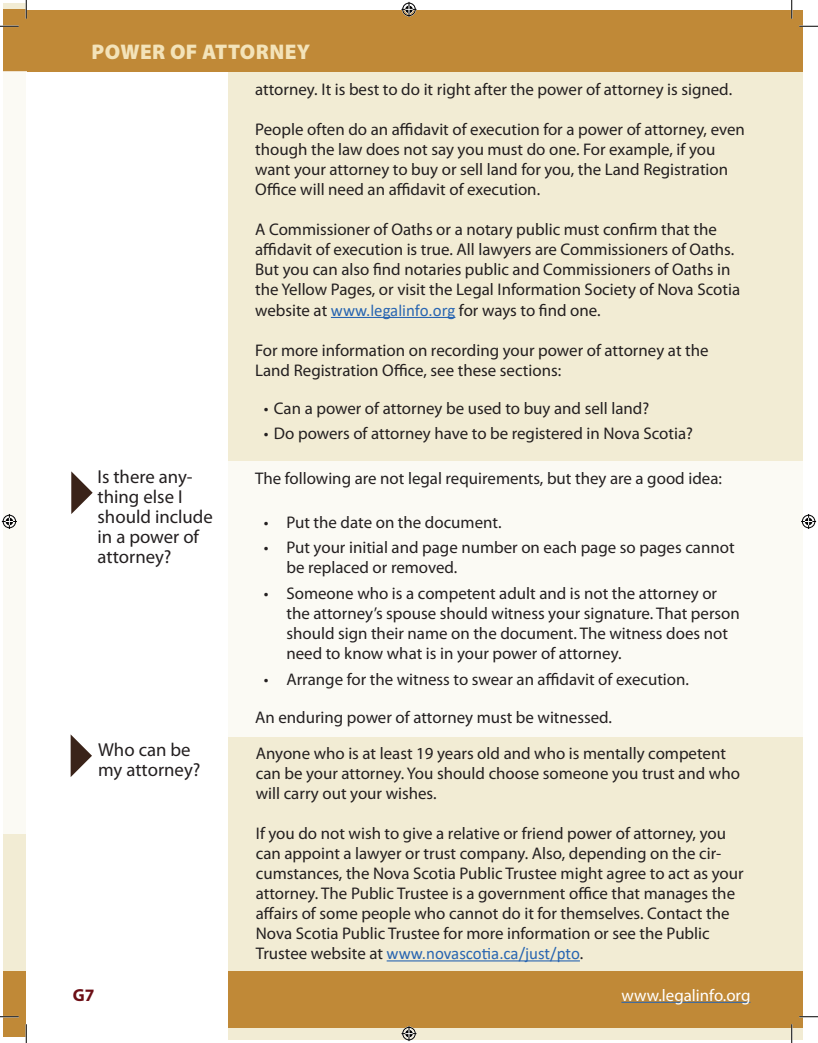
<style>
.page{position:relative;width:818px;height:1043px;background:#fff}
.page>*{position:absolute;margin:0;border:0;box-sizing:border-box;transform-origin:0 0}
.t1{font:900 21.25px "Myriad Pro";letter-spacing:.02em;color:#f3e3b9}
.t2{font:18.75px/20px "Myriad Pro";color:#231f20}
.t3{font:700 17.5px "Myriad Pro";color:#6c0e15}
.Tab_1{font:16.88px/20px "Myriad Pro";color:#231f20}
.t4{font:16.88px "Myriad Pro";color:#fff}
.s1{font-family:"Calibri";color:#2865b1}
</style>
<div class="page">
<div style="left:229px;top:26px;width:573px;height:1013px;background:#f2ecd4"></div>
<div style="left:4px;top:4px;width:22px;height:1012px;background:#f2ecd4"></div>
<div style="left:4px;top:9px;width:22px;height:62px;background:#c08937"></div>
<div style="left:4px;top:971px;width:22px;height:65px;background:#c08937"></div>
<div style="left:26px;top:10px;width:776px;height:61px;background:#c08937"></div>
<div style="left:229px;top:971px;width:573px;height:57px;background:#c08937"></div>
<hr style="left:621px;top:1001px;width:129px;height:1px;background:#2865b1">
<div style="left:4px;top:71px;width:22px;height:763px;background:#fbfaf4"></div>
<div style="left:218px;top:461px;width:584px;height:275px;background:#fbfaf4"></div>
<svg style="left:71px;top:471px;width:22px;height:43px"></svg>
<svg style="left:71px;top:735px;width:21px;height:42px"></svg>
<hr style="left:386px;top:960px;width:194px;height:1px;background:#2865b1">
<hr style="left:331px;top:317px;width:124px;height:1px;background:#2865b1">
<svg style="left:0;top:25px;width:19px;height:2px"></svg>
<svg style="left:799px;top:25px;width:19px;height:2px"></svg>
<svg style="left:0;top:1015px;width:19px;height:2px"></svg>
<svg style="left:799px;top:1015px;width:19px;height:2px"></svg>
<svg style="left:25px;top:0;width:2px;height:19px"></svg>
<svg style="left:25px;top:1024px;width:2px;height:18px"></svg>
<svg style="left:791px;top:0;width:1px;height:19px"></svg>
<svg style="left:790px;top:1024px;width:2px;height:18px"></svg>
<svg style="left:401px;top:2px;width:15px;height:15px"></svg>
<svg style="left:401px;top:1026px;width:15px;height:15px"></svg>
<svg style="left:2px;top:514px;width:15px;height:15px"></svg>
<svg style="left:801px;top:514px;width:15px;height:15px"></svg>
<p class="t1" style="left:91px;top:40px;width:220px">POWER OF ATTORNEY</p>
<p class="Tab_1" style="left:255px;top:79px;width:478px">attorney. It is best to do it right after the power of attorney is signed.</p>
<p class="Tab_1" style="left:255px;top:119px;width:491px">People often do an affidavit of execution for a power of attorney, even though the law does not say you must do one. For example, if you want your attorney to buy or sell land for you, the Land Registration Office will need an affidavit of execution.</p>
<p class="Tab_1" style="left:255px;top:219px;width:486px">A Commissioner of Oaths or a notary public must confirm that the affidavit of execution is true. All lawyers are Commissioners of Oaths.<br>But you can also find notaries public and Commissioners of Oaths in the Yellow Pages, or visit the Legal Information Society of Nova Scotia website at <span class="s1">www.legalinfo.org</span> for ways to find one.</p>
<p class="Tab_1" style="left:255px;top:339px;width:455px">For more information on recording your power of attorney at the<br>Land Registration Office, see these sections:</p>
<p class="Tab_1" style="left:264px;top:397px;width:387px">• Can a power of attorney be used to buy and sell land?</p>
<p class="Tab_1" style="left:264px;top:423px;width:430px">• Do powers of attorney have to be registered in Nova Scotia?</p>
<p class="t2" style="left:98px;top:467px;width:117px">Is there any&shy;thing else I should include in a power of attorney?</p>
<p class="Tab_1" style="left:255px;top:468px;width:468px">The following are not legal requirements, but they are a good idea:</p>
<p class="Tab_1" style="left:264px;top:512px;width:239px">• Put the date on the document.</p>
<p class="Tab_1" style="left:286px;top:537px;width:449px;text-indent:-22px">• Put your initial and page number on each page so pages cannot be replaced or removed.</p>
<p class="Tab_1" style="left:286px;top:583px;width:455px;text-indent:-22px">• Someone who is a competent adult and is not the attorney or the attorney’s spouse should witness your signature. That person should sign their name on the document. The witness does not need to know what is in your power of attorney.</p>
<p class="Tab_1" style="left:264px;top:668px;width:426px">• Arrange for the witness to swear an affidavit of execution.</p>
<p class="Tab_1" style="left:255px;top:706px;width:358px">An enduring power of attorney must be witnessed.</p>
<p class="t2" style="left:98px;top:739px;width:104px">Who can be my attorney?</p>
<p class="Tab_1" style="left:256px;top:742px;width:485px">Anyone who is at least 19 years old and who is mentally competent can be your attorney. You should choose someone you trust and who will carry out your wishes.</p>
<p class="Tab_1" style="left:256px;top:822px;width:489px">If you do not wish to give a relative or friend power of attorney, you can appoint a lawyer or trust company. Also, depending on the cir&shy;cumstances, the Nova Scotia Public Trustee might agree to act as your attorney. The Public Trustee is a government office that manages the affairs of some people who cannot do it for themselves. Contact the Nova Scotia Public Trustee for more information or see the Public Trustee website at <span class="s1">www.novascotia.ca/just/pto</span>.</p>
<p class="t3" style="left:73px;top:984px;width:23px">G7</p>
<p class="t4" style="left:621px;top:984px;width:130px">www.legalinfo.org</p>
</div>
